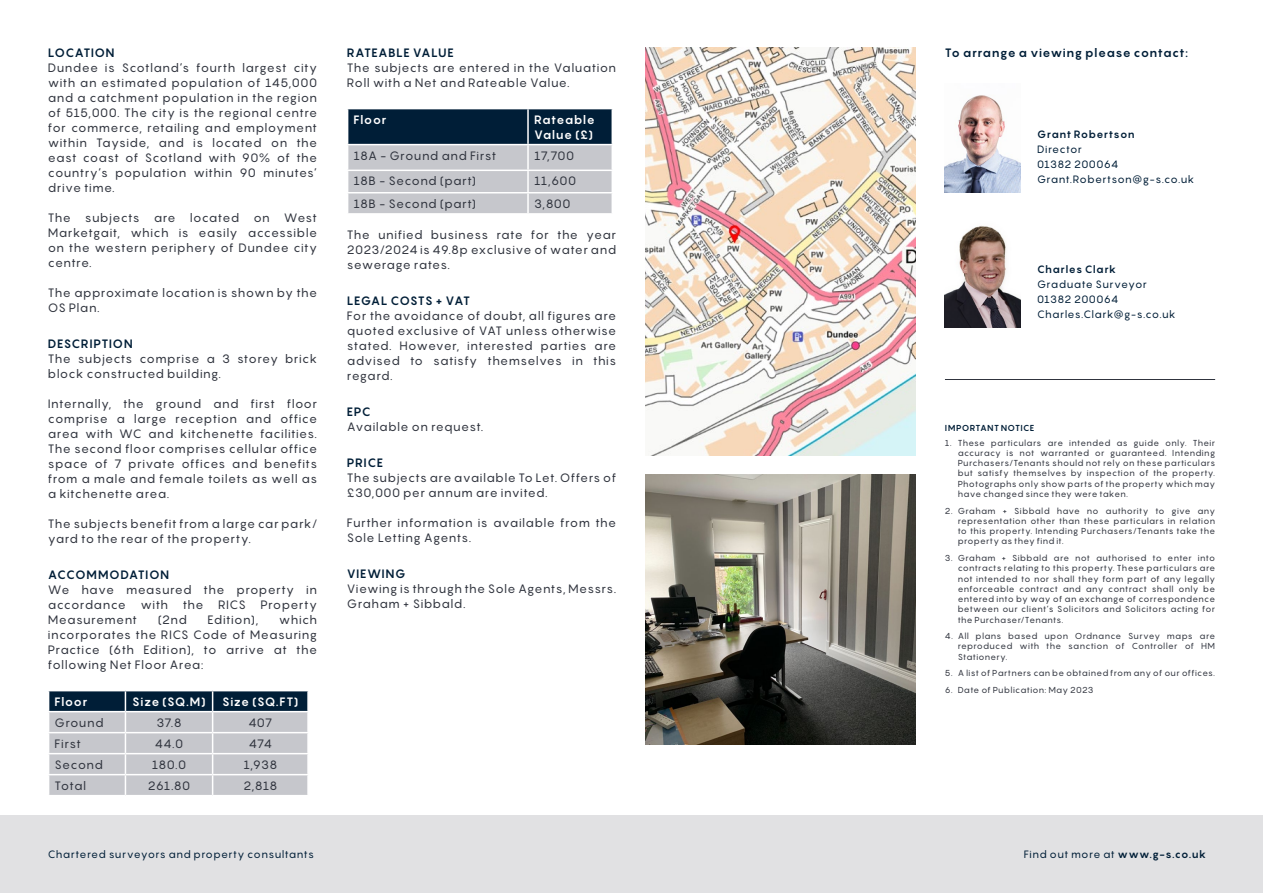
<style>
.page{position:relative;width:1263px;height:893px;background:#fff}
.page>*{position:absolute;margin:0;border:0;box-sizing:border-box;transform-origin:0 0}
._5_text{font:12px/15px "Pangram";letter-spacing:.035em;color:#30343e;text-align:justify}
._6_heads{font:700 12px "Pangram";letter-spacing:.035em;color:#001e37}
._5_text-2{font:700 12px/15px "Pangram";letter-spacing:.04em;color:#fff}
._5_text-3{font:10.5px "Pangram";letter-spacing:.04em;color:#001e37}
._5_text-4{font:700 10.5px "Pangram";letter-spacing:.045em;color:#001e37}
.t1{font:8.55px/10.2px "Pangram";letter-spacing:.04em;color:#30343e;text-align:justify}
.t2{font:700 8.55px "Pangram";letter-spacing:.035em;color:#001e37}
.s1{font-weight:700}
</style>
<div class="page">
<svg style="left:48px;top:691px;width:260px;height:104px;background:#a6acb4"></svg>
<hr style="left:307px;top:775px;width:2px;height:20px;background:#fff">
<svg style="left:347px;top:109px;width:265px;height:104px;background:#87929d"></svg>
<hr style="left:528px;top:192px;width:85px;height:1px;background:#fff">
<hr style="left:527px;top:193px;width:2px;height:20px;background:#fff">
<hr style="left:611px;top:193px;width:2px;height:20px;background:#fff">
<img style="left:646px;top:48px;width:269px;height:407px">
<img style="left:646px;top:474px;width:269px;height:270px">
<img style="left:945px;top:95px;width:76px;height:97px">
<hr style="left:945px;top:379px;width:270px;height:1px;background:#30343e">
<div style="left:0;top:815px;width:1263px;height:78px;background:#e1e1e3"></div>
<img style="left:945px;top:225px;width:76px;height:102px">
<p class="_6_heads" style="left:48px;top:45px;width:68px">LOCATION</p>
<p class="_5_text" style="left:48px;top:60px;width:271px">Dundee is Scotland’s fourth largest city with an estimated population of 145,000 and a catchment population in the region of 515,000. The city is the regional centre for commerce, retailing and employment within Tayside, and is located on the east coast of Scotland with 90% of the country’s population within 90 minutes’ drive time.</p>
<p class="_5_text" style="left:48px;top:210px;width:271px">The subjects are located on West Marketgait, which is easily accessible on the western periphery of Dundee city centre.</p>
<p class="_5_text" style="left:48px;top:285px;width:271px">The approximate location is shown by the<br>OS Plan.</p>
<p class="_6_heads" style="left:48px;top:336px;width:86px">DESCRIPTION</p>
<p class="_5_text" style="left:48px;top:351px;width:271px">The subjects comprise a 3 storey brick block constructed building.</p>
<p class="_5_text" style="left:48px;top:396px;width:271px">Internally, the ground and first floor comprise a large reception and office area with WC and kitchenette facilities.<br>The second floor comprises cellular office space of 7 private offices and benefits from a male and female toilets as well as a kitchenette area.</p>
<p class="_5_text" style="left:48px;top:516px;width:271px">The subjects benefit from a large car park/ yard to the rear of the property.</p>
<p class="_6_heads" style="left:48px;top:567px;width:123px">ACCOMMODATION</p>
<p class="_5_text" style="left:48px;top:582px;width:271px">We have measured the property in accordance with the RICS Property Measurement</p>
<p class="_5_text" style="left:48px;top:612px;width:271px;text-indent:231px">which incorporates the RICS Code of Measuring Practice (6th Edition), to arrive at the following Net Floor Area:</p>
<p class="_5_text-2" style="left:55px;top:694px;width:34px">Floor</p>
<p class="_5_text-2" style="left:132px;top:694px;width:75px">Size (SQ.M)</p>
<p class="_5_text-2" style="left:222px;top:694px;width:78px">Size (SQ.FT)</p>
<p class="_5_text" style="left:55px;top:715px;width:50px">Ground</p>
<p class="_5_text" style="left:156px;top:715px;width:27px">37.8</p>
<p class="_5_text" style="left:248px;top:715px;width:26px">407</p>
<p class="_5_text" style="left:55px;top:736px;width:28px">First</p>
<p class="_5_text" style="left:155px;top:736px;width:30px">44.0</p>
<p class="_5_text" style="left:249px;top:736px;width:25px">474</p>
<p class="_5_text" style="left:55px;top:757px;width:50px">Second</p>
<p class="_5_text" style="left:152px;top:757px;width:36px">180.0</p>
<p class="_5_text" style="left:243px;top:757px;width:35px">1,938</p>
<p class="_5_text" style="left:55px;top:778px;width:33px">Total</p>
<p class="_5_text" style="left:148px;top:778px;width:44px">261.80</p>
<p class="_5_text" style="left:243px;top:778px;width:36px">2,818</p>
<p class="_5_text" style="left:158px;top:612px;width:31px">(2nd</p>
<p class="_5_text" style="left:208px;top:612px;width:52px">Edition),</p>
<p class="_6_heads" style="left:347px;top:45px;width:108px">RATEABLE VALUE</p>
<p class="_5_text" style="left:347px;top:60px;width:271px">The subjects are entered in the Valuation<br>Roll with a Net and Rateable Value.</p>
<p class="_5_text-2" style="left:354px;top:112px;width:34px">Floor</p>
<p class="_5_text-2" style="left:534px;top:112px;width:62px">Rateable<br>Value (£)</p>
<p class="_5_text" style="left:354px;top:148px;width:144px">18A - Ground and First</p>
<p class="_5_text" style="left:534px;top:148px;width:42px">17,700</p>
<p class="_5_text" style="left:354px;top:173px;width:124px">18B - Second (part)</p>
<p class="_5_text" style="left:534px;top:173px;width:43px">11,600</p>
<p class="_5_text" style="left:354px;top:196px;width:124px">18B - Second (part)</p>
<p class="_5_text" style="left:534px;top:196px;width:38px">3,800</p>
<p class="_5_text" style="left:347px;top:227px;width:271px">The unified business rate for the year 2023/2024 is 49.8p exclusive of water and sewerage rates.</p>
<p class="_6_heads" style="left:347px;top:293px;width:125px">LEGAL COSTS + VAT</p>
<p class="_5_text" style="left:347px;top:308px;width:271px">For the avoidance of doubt, all figures are quoted exclusive of VAT unless otherwise stated. However, interested parties are advised to satisfy themselves in this regard.</p>
<p class="_6_heads" style="left:347px;top:404px;width:25px">EPC</p>
<p class="_5_text" style="left:347px;top:419px;width:138px">Available on request.</p>
<p class="_6_heads" style="left:347px;top:455px;width:38px">PRICE</p>
<p class="_5_text" style="left:347px;top:470px;width:271px">The subjects are available To Let. Offers of £30,000 per annum are invited.</p>
<p class="_5_text" style="left:347px;top:515px;width:271px">Further information is available from the<br>Sole Letting Agents.</p>
<p class="_6_heads" style="left:347px;top:566px;width:60px">VIEWING</p>
<p class="_5_text" style="left:347px;top:581px;width:271px">Viewing is through the Sole Agents, Messrs.<br>Graham + Sibbald.</p>
<p class="_6_heads" style="left:945px;top:45px;width:245px">To arrange a viewing please contact:</p>
<p class="_5_text-4" style="left:1037px;top:127px;width:99px">Grant Robertson</p>
<p class="_5_text-3" style="left:1037px;top:142px;width:46px">Director</p>
<p class="_5_text-3" style="left:1037px;top:157px;width:83px">01382 200064</p>
<p class="_5_text-3" style="left:1037px;top:172px;width:159px">Grant.Robertson@g-s.co.uk</p>
<p class="_5_text-4" style="left:1037px;top:263px;width:81px">Charles Clark</p>
<p class="_5_text-3" style="left:1037px;top:278px;width:111px">Graduate Surveyor</p>
<p class="_5_text-3" style="left:1037px;top:293px;width:83px">01382 200064</p>
<p class="_5_text-3" style="left:1037px;top:308px;width:140px">Charles.Clark@g-s.co.uk</p>
<p class="t2" style="left:945px;top:422px;width:91px">IMPORTANT NOTICE</p>
<p class="t1" style="left:958px;top:437px;width:259px;text-indent:-13px">1. These particulars are intended as guide only. Their accuracy is not warranted or guaranteed. Intending Purchasers/Tenants should not rely on these particulars but satisfy themselves by inspection of the property.<br>Photographs only show parts of the property which may have changed since they were taken.</p>
<p class="t1" style="left:958px;top:505px;width:259px;text-indent:-13px">2. Graham + Sibbald have no authority to give any representation other than these particulars in relation to this property. Intending Purchasers/Tenants take the property as they find it.</p>
<p class="t1" style="left:958px;top:553px;width:259px;text-indent:-13px">3. Graham + Sibbald are not authorised to enter into contracts relating to this property. These particulars are not intended to nor shall they form part of any legally enforceable contract and any contract shall only be entered into by way of an exchange of correspondence between our client’s Solicitors and Solicitors acting for the Purchaser/Tenants.</p>
<p class="t1" style="left:958px;top:631px;width:259px;text-indent:-13px">4. All plans based upon Ordnance Survey maps are reproduced with the sanction of Controller of HM Stationery.</p>
<p class="t1" style="left:945px;top:668px;width:272px">5. A list of Partners can be obtained from any of our offices.</p>
<p class="t1" style="left:945px;top:685px;width:150px">6. Date of Publication: May 2023</p>
<p class="_5_text-3" style="left:48px;top:848px;width:268px">Chartered surveyors and property consultants</p>
<p class="_5_text-3" style="left:1024px;top:848px;width:184px">Find out more at <span class="s1">www.g-s.co.uk</span></p>
</div>
